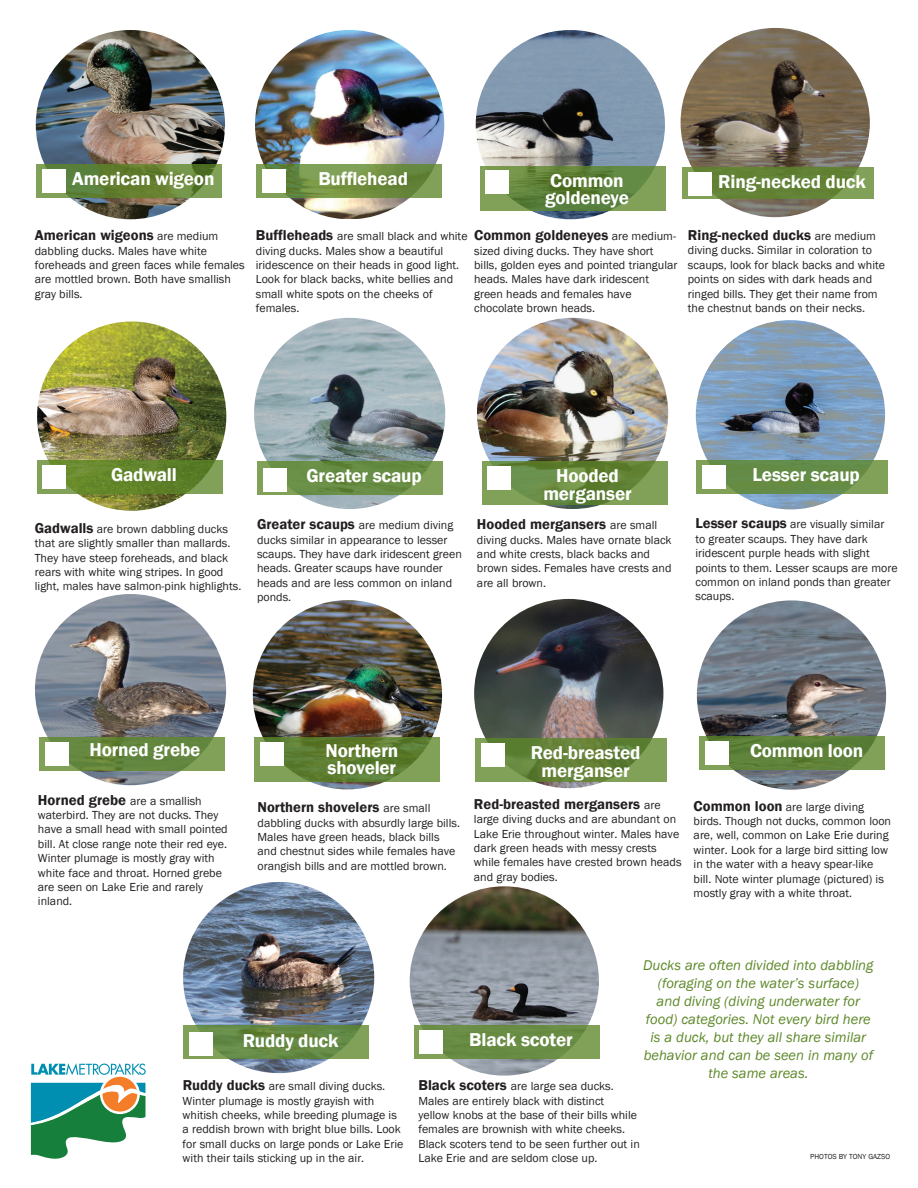
<style>
.page{position:relative;width:918px;height:1188px;background:#fff}
.page>*{position:absolute;margin:0;border:0;box-sizing:border-box;transform-origin:0 0}
.t1{font:600 19.05px/17.5px "Franklin Gothic";letter-spacing:-.01em;color:#fff}
.t2{font:600 14.7px "Franklin Gothic";color:#231f20}
.t3{font:italic 14.55px/18px "Franklin Gothic";color:#5c8727;text-align:center}
.t4{font:12px/14.4px "Franklin Gothic";color:#231f20}
.t5{font:7.5px "Franklin Gothic";color:#231f20}
.s1{font-weight:400;font-size:12px}
.s2{font-weight:600;font-size:14.7px}
.s3{font-weight:600;font-size:14.85px}
</style>
<div class="page">
<img style="left:36px;top:30px;width:189px;height:189px;border-radius:95px">
<img style="left:255px;top:30px;width:189px;height:189px;border-radius:93px">
<img style="left:254px;top:318px;width:191px;height:191px;border-radius:96px">
<img style="left:474px;top:599px;width:189px;height:189px;border-radius:95px">
<img style="left:476px;top:30px;width:189px;height:189px;border-radius:95px">
<img style="left:477px;top:318px;width:191px;height:191px;border-radius:96px">
<svg style="left:480px;top:166px;width:185px;height:44px;background:#658941"></svg>
<div style="left:486px;top:170px;width:23px;height:24px;background:#fff"></div>
<svg style="left:256px;top:164px;width:185px;height:33px;background:#729246"></svg>
<div style="left:262px;top:169px;width:24px;height:23px;background:#fff"></div>
<svg style="left:36px;top:164px;width:186px;height:33px;background:#66853a"></svg>
<div style="left:42px;top:169px;width:24px;height:23px;background:#fff"></div>
<svg style="left:475px;top:738px;width:192px;height:44px;background:#6a8a40"></svg>
<div style="left:481px;top:743px;width:24px;height:24px;background:#fff"></div>
<img style="left:696px;top:320px;width:189px;height:189px;border-radius:95px">
<svg style="left:696px;top:460px;width:192px;height:33px;background:#6a904a"></svg>
<div style="left:702px;top:465px;width:24px;height:24px;background:#fff"></div>
<img style="left:697px;top:600px;width:189px;height:190px;border-radius:95px">
<svg style="left:700px;top:736px;width:185px;height:34px;background:#61853c"></svg>
<div style="left:705px;top:741px;width:24px;height:24px;background:#fff"></div>
<img style="left:37px;top:322px;width:189px;height:189px;border-radius:95px">
<svg style="left:37px;top:461px;width:185px;height:33px;background:#678932"></svg>
<div style="left:42px;top:465px;width:24px;height:24px;background:#fff"></div>
<img style="left:410px;top:886px;width:189px;height:190px;border-radius:95px">
<svg style="left:414px;top:1026px;width:185px;height:33px;background:#6d9047"></svg>
<div style="left:419px;top:1030px;width:24px;height:24px;background:#fff"></div>
<img style="left:253px;top:600px;width:189px;height:189px;border-radius:95px">
<svg style="left:255px;top:738px;width:185px;height:44px;background:#658539"></svg>
<div style="left:260px;top:742px;width:24px;height:24px;background:#fff"></div>
<svg style="left:30px;top:1063px;width:116px;height:96px"></svg>
<img style="left:35px;top:594px;width:191px;height:191px;border-radius:96px">
<svg style="left:39px;top:737px;width:185px;height:33px;background:#698b42"></svg>
<div style="left:45px;top:742px;width:24px;height:24px;background:#fff"></div>
<svg style="left:482px;top:462px;width:185px;height:43px;background:#6c8e44"></svg>
<div style="left:488px;top:466px;width:23px;height:24px;background:#fff"></div>
<img style="left:183px;top:882px;width:191px;height:191px;border-radius:96px">
<svg style="left:183px;top:1026px;width:185px;height:33px;background:#698d47"></svg>
<div style="left:189px;top:1032px;width:24px;height:24px;background:#fff"></div>
<svg style="left:257px;top:462px;width:185px;height:33px;background:#6b9047"></svg>
<div style="left:263px;top:468px;width:24px;height:24px;background:#fff"></div>
<img style="left:681px;top:28px;width:189px;height:189px;border-radius:95px">
<svg style="left:682px;top:167px;width:192px;height:32px;background:#68883b"></svg>
<div style="left:688px;top:172px;width:24px;height:24px;background:#fff"></div>
<h1 class="t1" style="left:72px;top:170px;width:144px">American wigeon</h1>
<h1 class="t1" style="left:318px;top:170px;width:91px">Bufflehead</h1>
<h1 class="t1" style="left:545px;top:172px;width:85px">Common goldeneye</h1>
<p class="t2" style="left:35px;top:226px;width:185px">American wigeons <span class="s1">are medium</span></p>
<p class="t4" style="left:35px;top:244px;width:211px">dabbling ducks. Males have white foreheads and green faces while females are mottled brown. Both have smallish gray bills.</p>
<p class="t4" style="left:256px;top:229px;width:213px"><span class="s2">Buffleheads</span> are small black and white diving ducks. Males show a beautiful iridescence on their heads in good light.<br>Look for black backs, white bellies and small white spots on the cheeks of females.</p>
<p class="t2" style="left:474px;top:226px;width:203px">Common goldeneyes <span class="s1">are medium-</span></p>
<p class="t4" style="left:474px;top:244px;width:205px">sized diving ducks. They have short bills, golden eyes and pointed triangular heads. Males have dark iridescent green heads and females have chocolate brown heads.</p>
<h1 class="t1" style="left:718px;top:173px;width:149px">Ring-necked duck</h1>
<p class="t2" style="left:688px;top:226px;width:190px">Ring-necked ducks <span class="s1">are medium</span></p>
<p class="t4" style="left:688px;top:243px;width:199px">diving ducks. Similar in coloration to scaups, look for black backs and white points on sides with dark heads and ringed bills. They get their name from the chestnut bands on their necks.</p>
<h1 class="t1" style="left:111px;top:467px;width:67px">Gadwall</h1>
<p class="t4" style="left:35px;top:522px;width:208px"><span class="s2">Gadwalls</span> are brown dabbling ducks that are slightly smaller than mallards.<br>They have steep foreheads, and black rears with white wing stripes. In good light, males have salmon-pink highlights.</p>
<h1 class="t1" style="left:306px;top:468px;width:117px">Greater scaup</h1>
<p class="t4" style="left:257px;top:518px;width:206px"><span class="s2">Greater scaups</span> are medium diving ducks similar in appearance to lesser scaups. They have dark iridescent green heads. Greater scaups have rounder heads and are less common on inland ponds.</p>
<h1 class="t1" style="left:543px;top:468px;width:90px;text-align:center">Hooded merganser</h1>
<p class="t2" style="left:477px;top:515px;width:182px">Hooded mergansers <span class="s1">are small</span></p>
<p class="t4" style="left:477px;top:533px;width:196px">diving ducks. Males have ornate black and white crests, black backs and brown sides. Females have crests and are all brown.</p>
<h1 class="t1" style="left:753px;top:466px;width:109px">Lesser scaup</h1>
<p class="t4" style="left:695px;top:518px;width:204px"><span class="s2">Lesser scaups</span> are visually similar<br>to greater scaups. They have dark iridescent purple heads with slight points to them. Lesser scaups are more common on inland ponds than greater scaups.</p>
<h1 class="t1" style="left:89px;top:741px;width:113px">Horned grebe</h1>
<h1 class="t1" style="left:326px;top:742px;width:74px">Northern shoveler</h1>
<h1 class="t1" style="left:531px;top:744px;width:111px;text-align:center">Red-breasted merganser</h1>
<h1 class="t1" style="left:750px;top:742px;width:115px">Common loon</h1>
<p class="t4" style="left:38px;top:794px;width:191px"><span class="s3">Horned grebe</span> are a smallish waterbird. They are not ducks. They have a small head with small pointed bill. At close range note their red eye.<br>Winter plumage is mostly gray with white face and throat. Horned grebe are seen on Lake Erie and rarely inland.</p>
<p class="t2" style="left:258px;top:798px;width:174px">Northern shovelers <span class="s1">are small</span></p>
<p class="t4" style="left:258px;top:816px;width:204px">dabbling ducks with absurdly large bills.<br>Males have green heads, black bills and chestnut sides while females have orangish bills and are mottled brown.</p>
<p class="t2" style="left:474px;top:795px;width:188px">Red-breasted mergansers <span class="s1">are</span></p>
<p class="t4" style="left:474px;top:812px;width:209px">large diving ducks and are abundant on Lake Erie throughout winter. Males have dark green heads with messy crests while females have crested brown heads and gray bodies.</p>
<p class="t4" style="left:694px;top:800px;width:199px"><span class="s2">Common loon</span> are large diving birds. Though not ducks, common loon are, well, common on Lake Erie during winter. Look for a large bird sitting low in the water with a heavy spear-like bill. Note winter plumage (pictured) is mostly gray with a white throat.</p>
<h1 class="t1" style="left:243px;top:1032px;width:97px">Ruddy duck</h1>
<p class="t4" style="left:183px;top:1079px;width:222px"><span class="s2">Ruddy ducks</span> are small diving ducks.<br>Winter plumage is mostly grayish with whitish cheeks, while breeding plumage is a reddish brown with bright blue bills. Look for small ducks on large ponds or Lake Erie with their tails sticking up in the air.</p>
<p class="t3" style="left:643px;top:957px;width:232px">Ducks are often divided into dabbling (foraging on the water’s surface)<br>and diving (diving underwater for food) categories. Not every bird here is a duck, but they all share similar behavior and can be seen in many of the same areas.</p>
<h1 class="t1" style="left:469px;top:1031px;width:105px">Black scoter</h1>
<p class="t4" style="left:418px;top:1079px;width:223px"><span class="s2">Black scoters</span> are large sea ducks.<br>Males are entirely black with distinct<br>yellow knobs at the base of their bills while females are brownish with white cheeks.<br>Black scoters tend to be seen further out in Lake Erie and are seldom close up.</p>
<p class="t5" style="left:810px;top:1152px;width:81px">PHOTOS BY TONY GAZSO</p>
</div>
